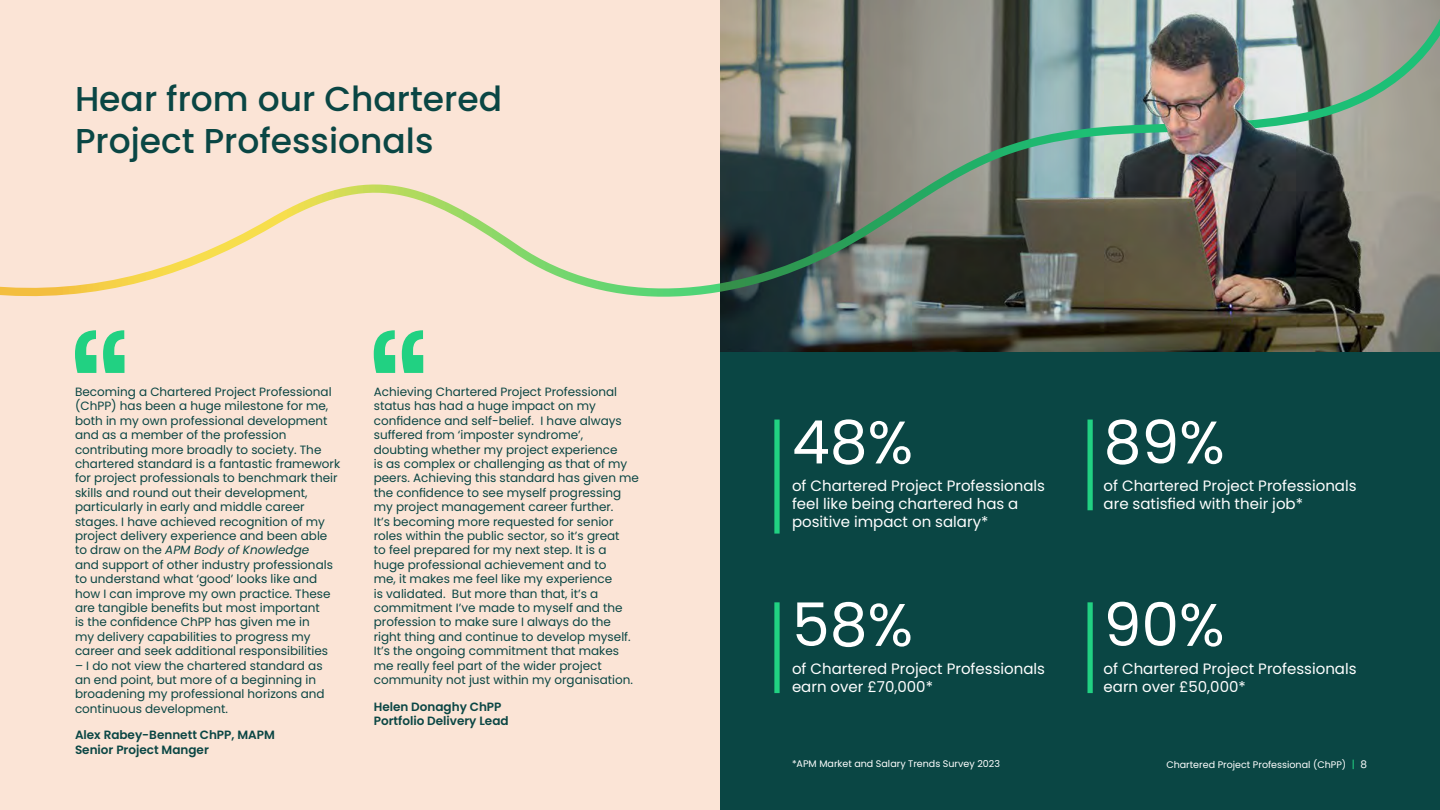
<style>
.page{position:relative;width:1440px;height:810px;background:#fff}
.page>*{position:absolute;margin:0;border:0;box-sizing:border-box;transform-origin:0 0}
.t1{font:60px "Poppins";color:#fff}
.t2{font:500 34.5px/41.4px "Poppins";color:#0a4644}
.t3{font:15px/18px "Poppins";color:#fff}
.t4{font:12px/14.4px "Poppins";color:#0a4644}
.t5{font:600 12px/14.4px "Poppins";color:#0a4644}
.t6{font:9.52px "Poppins";color:#fff}
.s1{font-style:italic}
.s2{font-size:10.5px;color:#21d182}
.s3{font-size:10.5px}
</style>
<div class="page">
<div style="left:720px;top:0;width:720px;height:810px;background:#0a4644"></div>
<div style="left:0;top:0;width:720px;height:810px;background:#fbe4d6"></div>
<svg style="left:75px;top:330px;width:49px;height:43px"></svg>
<svg style="left:374px;top:330px;width:49px;height:43px"></svg>
<div style="left:774px;top:420px;width:6px;height:114px;background:#21d182"></div>
<div style="left:774px;top:602px;width:6px;height:91px;background:#21d182"></div>
<div style="left:1088px;top:602px;width:5px;height:91px;background:#21d182"></div>
<div style="left:1088px;top:420px;width:5px;height:90px;background:#21d182"></div>
<svg style="left:0;top:184px;width:720px;height:113px"></svg>
<img style="left:720px;top:0;width:720px;height:352px">
<h2 class="t2" style="left:75px;top:79px;width:429px">Hear from our Chartered<br>Project Professionals</h2>
<p class="t4" style="left:75px;top:385px;width:267px">Becoming a Chartered Project Professional (ChPP) has been a huge milestone for me, both in my own professional development and as a member of the profession contributing more broadly to society. The chartered standard is a fantastic framework for project professionals to benchmark their skills and round out their development, particularly in early and middle career stages. I have achieved recognition of my project delivery experience and been able to draw on the <span class="s1">APM Body of Knowledge<br></span>and support of other industry professionals to understand what ‘good’ looks like and how I can improve my own practice. These are tangible benefits but most important<br>is the confidence ChPP has given me in<br>my delivery capabilities to progress my career and seek additional responsibilities</p>
<p class="t4" style="left:75px;top:658px;width:251px">– I do not view the chartered standard as an end point, but more of a beginning in broadening my professional horizons and continuous development.</p>
<p class="t5" style="left:75px;top:728px;width:201px">Alex Rabey-Bennett ChPP, MAPM<br>Senior Project Manger</p>
<p class="t4" style="left:374px;top:385px;width:267px">Achieving Chartered Project Professional status has had a huge impact on my confidence and self-belief. I have always suffered from ‘imposter syndrome’, doubting whether my project experience<br>is as complex or challenging as that of my peers. Achieving this standard has given me the confidence to see myself progressing my project management career further.<br>It’s becoming more requested for senior roles within the public sector, so it’s great<br>to feel prepared for my next step. It is a huge professional achievement and to<br>me, it makes me feel like my experience<br>is validated. But more than that, it’s a commitment I’ve made to myself and the profession to make sure I always do the right thing and continue to develop myself.<br>It’s the ongoing commitment that makes me really feel part of the wider project community not just within my organisation.</p>
<p class="t5" style="left:374px;top:699px;width:136px">Helen Donaghy ChPP<br>Portfolio Delivery Lead</p>
<h1 class="t1" style="left:792px;top:408px;width:123px">48%</h1>
<p class="t3" style="left:792px;top:477px;width:255px">of Chartered Project Professionals feel like being chartered has a positive impact on salary*</p>
<h1 class="t1" style="left:792px;top:590px;width:123px">58%</h1>
<p class="t3" style="left:792px;top:659px;width:255px">of Chartered Project Professionals earn over £70,000*</p>
<h1 class="t1" style="left:1104px;top:408px;width:123px">89%</h1>
<p class="t3" style="left:1104px;top:477px;width:255px">of Chartered Project Professionals are satisfied with their job*</p>
<h1 class="t1" style="left:1104px;top:590px;width:123px">90%</h1>
<p class="t3" style="left:1104px;top:659px;width:255px">of Chartered Project Professionals earn over £50,000*</p>
<p class="t6" style="left:792px;top:758px;width:209px">*APM Market and Salary Trends Survey 2023</p>
<p class="t6" style="left:1166px;top:759px;width:202px">Chartered Project Professional (ChPP) <span class="s2">|</span> <span class="s3">8</span></p>
</div>
